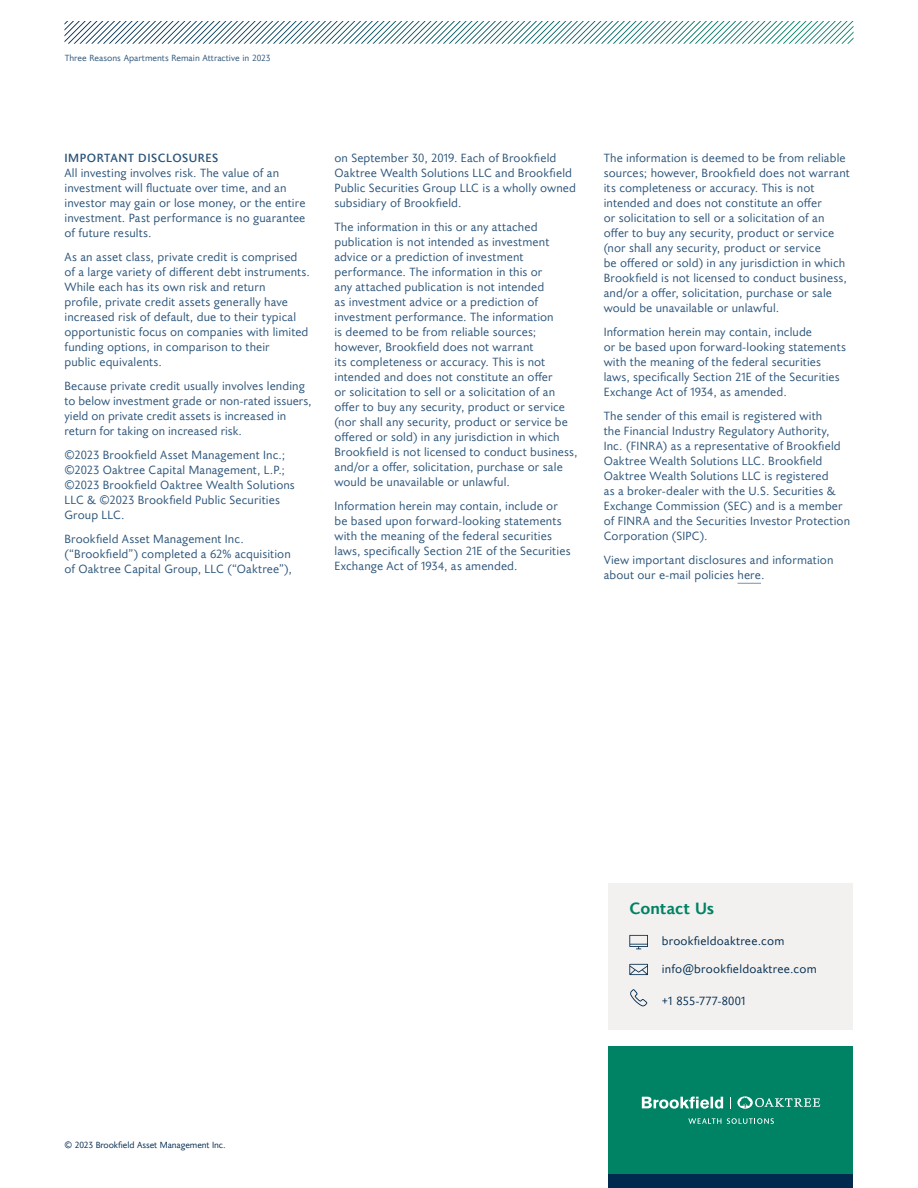
<style>
.page{position:relative;width:918px;height:1188px;background:#fff}
.page>*{position:absolute;margin:0;border:0;box-sizing:border-box;transform-origin:0 0}
.t1{font:700 16.5px "Joanna Sans Nova";color:#008265}
.t2{font:12px/15px "Joanna Sans Nova";letter-spacing:.005em;color:#2b5479}
.t3{font:12px "Joanna Sans Nova";letter-spacing:.02em;color:#002a4e}
.t4{font:500 12px "Joanna Sans Nova";letter-spacing:.04em;color:#2b5479}
.t5{font:9px "Joanna Sans Nova";color:#2b5479}
.t6{font:9px "Joanna Sans Nova";letter-spacing:-.01em;color:#002a4e}
</style>
<div class="page">
<svg style="left:64px;top:21px;width:790px;height:23px"></svg>
<div style="left:609px;top:1173px;width:244px;height:15px;background:#002a4e"></div>
<div style="left:609px;top:1046px;width:244px;height:127px;background:#008265"></div>
<svg style="left:642px;top:1097px;width:81px;height:12px"></svg>
<svg style="left:737px;top:1096px;width:83px;height:13px"></svg>
<svg style="left:688px;top:1118px;width:33px;height:6px"></svg>
<svg style="left:727px;top:1118px;width:47px;height:6px"></svg>
<div style="left:609px;top:884px;width:244px;height:146px;background:#f2f1ef"></div>
<svg style="left:629px;top:935px;width:19px;height:14px"></svg>
<svg style="left:629px;top:964px;width:19px;height:11px"></svg>
<svg style="left:630px;top:989px;width:17px;height:17px"></svg>
<svg style="left:737px;top:583px;width:24px;height:1px"></svg>
<p class="t5" style="left:65px;top:51px;width:207px">Three Reasons Apartments Remain Attractive in 2023</p>
<p class="t4" style="left:64px;top:149px;width:155px">IMPORTANT DISCLOSURES</p>
<p class="t2" style="left:64px;top:165px;width:243px">All investing involves risk. The value of an investment will fluctuate over time, and an investor may gain or lose money, or the entire investment. Past performance is no guarantee of future results.</p>
<p class="t2" style="left:64px;top:249px;width:247px">As an asset class, private credit is comprised of a large variety of different debt instruments.<br>While each has its own risk and return<br>profile, private credit assets generally have increased risk of default, due to their typical opportunistic focus on companies with limited funding options, in comparison to their<br>public equivalents.</p>
<p class="t2" style="left:64px;top:378px;width:249px">Because private credit usually involves lending to below investment grade or non-rated issuers, yield on private credit assets is increased in return for taking on increased risk.</p>
<p class="t2" style="left:64px;top:447px;width:232px">©2023 Brookfield Asset Management Inc.; ©2023 Oaktree Capital Management, L.P.; ©2023 Brookfield Oaktree Wealth Solutions LLC &amp; ©2023 Brookfield Public Securities Group LLC.</p>
<p class="t2" style="left:64px;top:531px;width:229px">Brookfield Asset Management Inc. (“Brookfield”) completed a 62% acquisition of Oaktree Capital Group, LLC (“Oaktree”),</p>
<p class="t2" style="left:334px;top:150px;width:243px">on September 30, 2019. Each of Brookfield Oaktree Wealth Solutions LLC and Brookfield Public Securities Group LLC is a wholly owned subsidiary of Brookfield.</p>
<p class="t2" style="left:334px;top:219px;width:245px">The information in this or any attached publication is not intended as investment advice or a prediction of investment performance. The information in this or<br>any attached publication is not intended<br>as investment advice or a prediction of investment performance. The information<br>is deemed to be from reliable sources; however, Brookfield does not warrant<br>its completeness or accuracy. This is not intended and does not constitute an offer<br>or solicitation to sell or a solicitation of an offer to buy any security, product or service (nor shall any security, product or service be offered or sold) in any jurisdiction in which Brookfield is not licensed to conduct business, and/or a offer, solicitation, purchase or sale would be unavailable or unlawful.</p>
<p class="t2" style="left:334px;top:498px;width:238px">Information herein may contain, include or be based upon forward-looking statements with the meaning of the federal securities laws, specifically Section 21E of the Securities Exchange Act of 1934, as amended.</p>
<p class="t2" style="left:604px;top:150px;width:248px">The information is deemed to be from reliable sources; however, Brookfield does not warrant its completeness or accuracy. This is not intended and does not constitute an offer<br>or solicitation to sell or a solicitation of an offer to buy any security, product or service (nor shall any security, product or service<br>be offered or sold) in any jurisdiction in which Brookfield is not licensed to conduct business, and/or a offer, solicitation, purchase or sale would be unavailable or unlawful.</p>
<p class="t2" style="left:604px;top:324px;width:244px">Information herein may contain, include<br>or be based upon forward-looking statements with the meaning of the federal securities laws, specifically Section 21E of the Securities Exchange Act of 1934, as amended.</p>
<p class="t2" style="left:604px;top:408px;width:248px">The sender of this email is registered with<br>the Financial Industry Regulatory Authority, Inc. (FINRA) as a representative of Brookfield Oaktree Wealth Solutions LLC. Brookfield Oaktree Wealth Solutions LLC is registered<br>as a broker-dealer with the U.S. Securities &amp; Exchange Commission (SEC) and is a member of FINRA and the Securities Investor Protection Corporation (SIPC).</p>
<p class="t2" style="left:604px;top:552px;width:231px">View important disclosures and information about our e-mail policies here.</p>
<p class="t6" style="left:65px;top:1139px;width:163px">© 2023 Brookfield Asset Management Inc.</p>
<h1 class="t1" style="left:629px;top:896px;width:86px">Contact Us</h1>
<p class="t3" style="left:662px;top:932px;width:124px">brookfieldoaktree.com</p>
<p class="t3" style="left:662px;top:960px;width:157px">info@brookfieldoaktree.com</p>
<p class="t3" style="left:662px;top:992px;width:85px">+1 855-777-8001</p>
</div>
